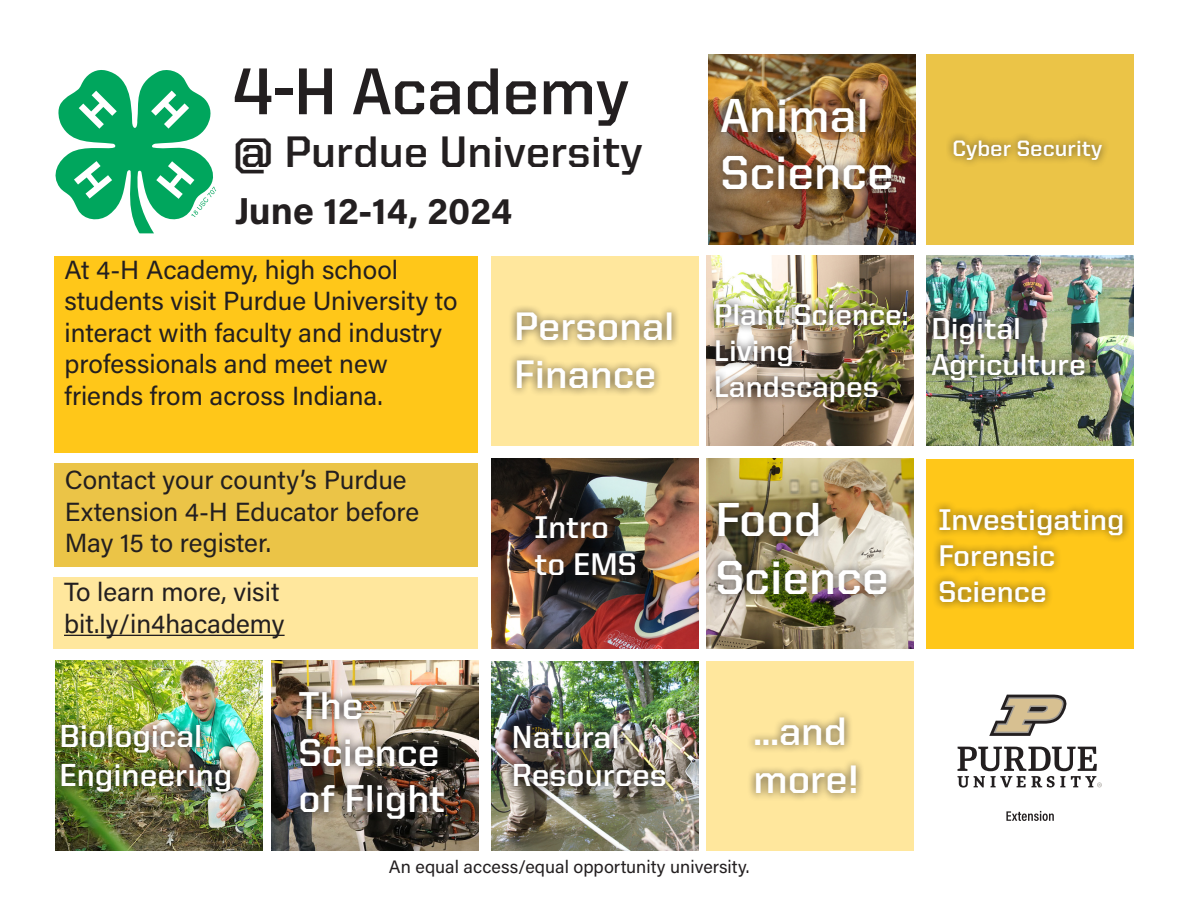
<style>
.page{position:relative;width:1188px;height:918px;background:#fff}
.page>*{position:absolute;margin:0;border:0;box-sizing:border-box;transform-origin:0 0}
.t1{font:700 66.3px "United Sans Reg";color:#231f20}
.t2{font:700 47.85px/57.4px "United Sans Reg";color:#fff}
.t3{font:700 44.25px "United Sans Reg";color:#231f20}
.t4{font:700 39.9px/47.8px "United Sans Reg";color:#fff}
.t5{font:700 39px/46.8px "United Sans Reg";color:#fff}
.t6{font:700 37.5px "Acumin Pro";color:#231f20}
.t7{font:700 31.95px/38.4px "United Sans Reg";color:#fff}
.t8{font:700 31.5px "United Sans Reg";color:#fff}
.t9{font:700 30.3px/36.5px "United Sans Reg";color:#fff}
.t10{font:700 30px/36px "United Sans Reg";color:#fff}
.t11{font:26.25px/31.5px "Acumin Pro";color:#231f20}
.t12{font:700 22.35px "United Sans Reg";color:#fff}
.t13{font:18px "Acumin Pro";color:#231f20}
</style>
<div class="page">
<img style="left:707px;top:256px;width:207px;height:190px">
<div style="left:54px;top:463px;width:424px;height:104px;background:#ebc447"></div>
<div style="left:53px;top:577px;width:425px;height:72px;background:#ffe79d"></div>
<div style="left:54px;top:256px;width:424px;height:196px;background:#ffc719"></div>
<div style="left:927px;top:54px;width:207px;height:191px;background:#ebc447"></div>
<div style="left:927px;top:459px;width:207px;height:190px;background:#ffc719"></div>
<div style="left:491px;top:256px;width:207px;height:190px;background:#ffe79d"></div>
<img style="left:707px;top:459px;width:207px;height:190px">
<svg style="left:56px;top:70px;width:160px;height:163px"></svg>
<img style="left:709px;top:54px;width:207px;height:191px">
<img style="left:491px;top:459px;width:207px;height:190px">
<img style="left:927px;top:256px;width:207px;height:190px">
<img style="left:55px;top:661px;width:207px;height:190px">
<div style="left:710px;top:495px;width:185px;height:108px;background:#231f20;opacity:.75"></div>
<div style="left:714px;top:90px;width:186px;height:108px;background:#231f20;opacity:.75"></div>
<div style="left:527px;top:507px;width:116px;height:77px;background:#231f20;opacity:.75"></div>
<div style="left:931px;top:501px;width:200px;height:110px;background:#231f20;opacity:.75"></div>
<img style="left:926px;top:309px;width:167px;height:80px">
<img style="left:708px;top:296px;width:206px;height:114px">
<img style="left:55px;top:717px;width:184px;height:83px">
<div style="left:946px;top:133px;width:164px;height:36px;background:#231f20;opacity:.75"></div>
<div style="left:508px;top:304px;width:173px;height:93px;background:#231f20;opacity:.75"></div>
<hr style="left:64px;top:635px;width:221px;height:1px;background:#231f20">
<svg style="left:958px;top:747px;width:144px;height:41px"></svg>
<svg style="left:989px;top:695px;width:78px;height:41px"></svg>
<svg style="left:1006px;top:811px;width:48px;height:10px"></svg>
<div style="left:707px;top:661px;width:207px;height:190px;background:#ffe79d"></div>
<div style="left:747px;top:709px;width:118px;height:93px;background:#231f20;opacity:.75"></div>
<img style="left:271px;top:661px;width:207px;height:190px">
<img style="left:291px;top:683px;width:161px;height:145px">
<img style="left:491px;top:661px;width:207px;height:190px">
<img style="left:505px;top:718px;width:169px;height:77px">
<p class="t1" style="left:233px;top:55px;width:397px">4-H Academy</p>
<p class="t3" style="left:233px;top:128px;width:411px">@ Purdue University</p>
<p class="t6" style="left:235px;top:184px;width:279px">June 12-14, 2024</p>
<p class="t11" style="left:65px;top:253px;width:395px">At 4-H Academy, high school students visit Purdue University to interact with faculty and industry professionals and meet new friends from across Indiana.</p>
<p class="t4" style="left:514px;top:302px;width:162px">Personal<br>Finance</p>
<p class="t2" style="left:721px;top:86px;width:175px">Animal<br>Science</p>
<p class="t12" style="left:953px;top:137px;width:151px">Cyber Security</p>
<p class="t10" style="left:714px;top:296px;width:196px">Plant Science:<br>Living<br>Landscapes</p>
<p class="t9" style="left:931px;top:310px;width:156px">Digital<br>Agriculture</p>
<p class="t11" style="left:65px;top:463px;width:356px">Contact your county’s Purdue<br>Extension 4-H Educator before<br>May 15 to register.</p>
<p class="t11" style="left:64px;top:575px;width:217px">To learn more, visit</p>
<p class="t11" style="left:64px;top:607px;width:222px">bit.ly/in4hacademy</p>
<p class="t7" style="left:59px;top:717px;width:174px">Biological<br>Engineering</p>
<p class="t5" style="left:298px;top:681px;width:149px">The<br>Science of Flight</p>
<p class="t8" style="left:535px;top:509px;width:76px">Intro</p>
<p class="t8" style="left:535px;top:547px;width:104px">to EMS</p>
<p class="t7" style="left:512px;top:717px;width:157px">Natural<br>Resources</p>
<p class="t2" style="left:716px;top:490px;width:175px">Food<br>Science</p>
<p class="t4" style="left:753px;top:707px;width:107px">...and more!</p>
<p class="t13" style="left:389px;top:855px;width:362px">An equal access/equal opportunity university.</p>
<p class="t10" style="left:938px;top:502px;width:188px">Investigating<br>Forensic<br>Science</p>
</div>
